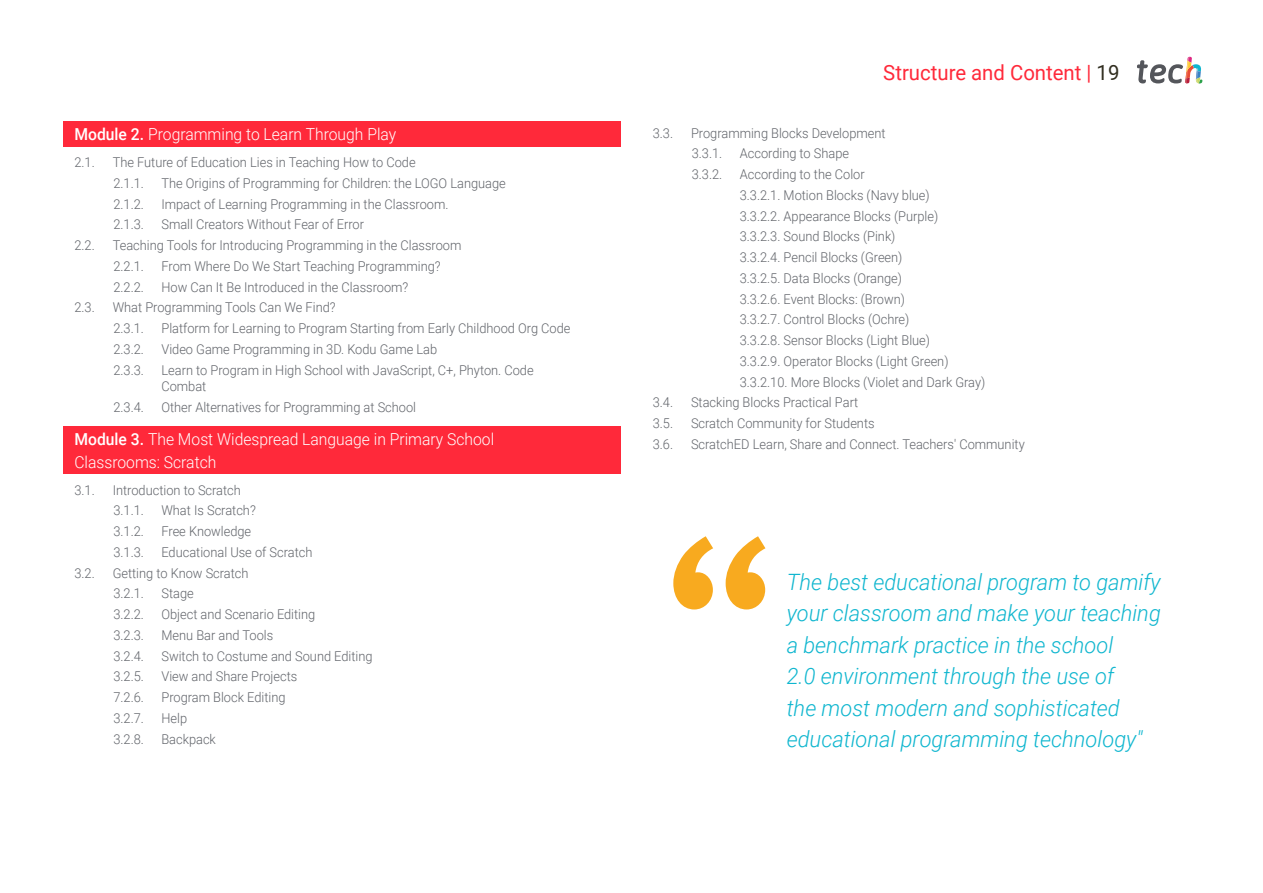
<style>
.page{position:relative;width:1263px;height:893px;background:#fff}
.page>*{position:absolute;margin:0;border:0;box-sizing:border-box;transform-origin:0 0}
.t1{font:italic 300 22.5px/31.5px "Roboto";color:#0fb6cf}
.t2{font:21px "Roboto";color:#ff293a}
.t3{font:300 16.5px/22.5px "Roboto";color:#fff;scale:.95 1}
.t4{font:300 13.5px/20.7px "Roboto";color:#61646a;scale:.95 1}
.s1{font-weight:500}
.s2{color:#312e20}
</style>
<div class="page">
<div style="left:63px;top:121px;width:558px;height:25px;background:#ff293a"></div>
<div style="left:63px;top:426px;width:558px;height:48px;background:#ff293a"></div>
<svg style="left:673px;top:536px;width:92px;height:73px"></svg>
<svg style="left:1137px;top:57px;width:65px;height:27px"></svg>
<p class="t3" style="left:74px;top:122px;width:340px"><span class="s1">Module 2.</span> Programming to Learn Through Play</p>
<p class="t4" style="left:74px;top:151px;width:23px">2.1.</p>
<p class="t4" style="left:113px;top:151px;width:320px">The Future of Education Lies in Teaching How to Code<br>2.1.1.</p>
<p class="t4" style="left:161px;top:172px;width:364px">The Origins of Programming for Children: the LOGO Language</p>
<p class="t4" style="left:113px;top:193px;width:34px">2.1.2.</p>
<p class="t4" style="left:161px;top:193px;width:304px">Impact of Learning Programming in the Classroom.</p>
<p class="t4" style="left:113px;top:214px;width:34px">2.1.3.</p>
<p class="t4" style="left:161px;top:214px;width:215px">Small Creators Without Fear of Error</p>
<p class="t4" style="left:74px;top:234px;width:23px">2.2.</p>
<p class="t4" style="left:113px;top:234px;width:369px">Teaching Tools for Introducing Programming in the Classroom<br>2.2.1.</p>
<p class="t4" style="left:161px;top:255px;width:295px">From Where Do We Start Teaching Programming?</p>
<p class="t4" style="left:113px;top:276px;width:34px">2.2.2.</p>
<p class="t4" style="left:161px;top:276px;width:261px">How Can It Be Introduced in the Classroom?</p>
<p class="t4" style="left:74px;top:297px;width:23px">2.3.</p>
<p class="t4" style="left:113px;top:297px;width:236px">What Programming Tools Can We Find?<br>2.3.1.</p>
<p class="t4" style="left:161px;top:317px;width:432px">Platform for Learning to Program Starting from Early Childhood Org Code</p>
<p class="t4" style="left:113px;top:338px;width:34px">2.3.2.</p>
<p class="t4" style="left:161px;top:338px;width:292px">Video Game Programming in 3D. Kodu Game Lab</p>
<p class="t4" style="left:113px;top:359px;width:34px">2.3.3.</p>
<p class="t4" style="left:161px;top:361px;width:393px;line-height:16.5px">Learn to Program in High School with JavaScript, C+, Phyton. Code<br>Combat</p>
<p class="t4" style="left:113px;top:396px;width:34px">2.3.4.</p>
<p class="t4" style="left:161px;top:396px;width:270px">Other Alternatives for Programming at School</p>
<p class="t3" style="left:74px;top:427px;width:443px"><span class="s1">Module 3.</span> The Most Widespread Language in Primary School<br>Classrooms: Scratch</p>
<p class="t4" style="left:74px;top:479px;width:23px">3.1.</p>
<p class="t4" style="left:113px;top:479px;width:137px">Introduction to Scratch<br>3.1.1.</p>
<p class="t4" style="left:161px;top:500px;width:101px">What Is Scratch?</p>
<p class="t4" style="left:113px;top:520px;width:34px">3.1.2.</p>
<p class="t4" style="left:161px;top:520px;width:96px">Free Knowledge</p>
<p class="t4" style="left:113px;top:541px;width:34px">3.1.3.</p>
<p class="t4" style="left:161px;top:541px;width:160px">Educational Use of Scratch</p>
<p class="t4" style="left:74px;top:562px;width:23px">3.2.</p>
<p class="t4" style="left:113px;top:562px;width:145px">Getting to Know Scratch<br>3.2.1.</p>
<p class="t4" style="left:161px;top:583px;width:36px">Stage</p>
<p class="t4" style="left:113px;top:603px;width:34px">3.2.2.</p>
<p class="t4" style="left:161px;top:603px;width:163px">Object and Scenario Editing</p>
<p class="t4" style="left:113px;top:624px;width:34px">3.2.3.</p>
<p class="t4" style="left:161px;top:624px;width:119px">Menu Bar and Tools</p>
<p class="t4" style="left:113px;top:645px;width:34px">3.2.4.</p>
<p class="t4" style="left:161px;top:645px;width:224px">Switch to Costume and Sound Editing</p>
<p class="t4" style="left:113px;top:666px;width:34px">3.2.5.</p>
<p class="t4" style="left:161px;top:666px;width:145px">View and Share Projects</p>
<p class="t4" style="left:113px;top:686px;width:34px">7.2.6.</p>
<p class="t4" style="left:161px;top:686px;width:132px">Program Block Editing</p>
<p class="t4" style="left:113px;top:707px;width:34px">3.2.7.</p>
<p class="t4" style="left:161px;top:707px;width:29px">Help</p>
<p class="t4" style="left:113px;top:728px;width:34px">3.2.8.</p>
<p class="t4" style="left:161px;top:728px;width:59px">Backpack</p>
<h2 class="t2" style="left:883px;top:57px;width:238px">Structure and Content | <span class="s2">19</span></h2>
<p class="t4" style="left:653px;top:122px;width:23px">3.3.</p>
<p class="t4" style="left:691px;top:122px;width:206px">Programming Blocks Development<br>3.3.1.</p>
<p class="t4" style="left:740px;top:143px;width:117px">According to Shape</p>
<p class="t4" style="left:692px;top:164px;width:34px">3.3.2.</p>
<p class="t4" style="left:740px;top:164px;width:260px">According to the Color<br>3.3.2.1. Motion Blocks (Navy blue)<br>3.3.2.2. Appearance Blocks (Purple)<br>3.3.2.3. Sound Blocks (Pink)<br>3.3.2.4. Pencil Blocks (Green)<br>3.3.2.5. Data Blocks (Orange)<br>3.3.2.6. Event Blocks: (Brown)<br>3.3.2.7. Control Blocks (Ochre)<br>3.3.2.8. Sensor Blocks (Light Blue)<br>3.3.2.9. Operator Blocks (Light Green)<br>3.3.2.10. More Blocks (Violet and Dark Gray)</p>
<p class="t4" style="left:653px;top:392px;width:23px">3.4.</p>
<p class="t4" style="left:691px;top:392px;width:178px">Stacking Blocks Practical Part</p>
<p class="t4" style="left:653px;top:413px;width:23px">3.5.</p>
<p class="t4" style="left:691px;top:413px;width:195px">Scratch Community for Students</p>
<p class="t4" style="left:653px;top:433px;width:23px">3.6.</p>
<p class="t4" style="left:691px;top:433px;width:353px">ScratchED Learn, Share and Connect. Teachers' Community</p>
<h1 class="t1" style="left:787px;top:565px;width:376px">The best educational program to gamify your classroom and make your teaching a benchmark practice in the school<br>2.0 environment through the use of<br>the most modern and sophisticated educational programming technology"</h1>
</div>
